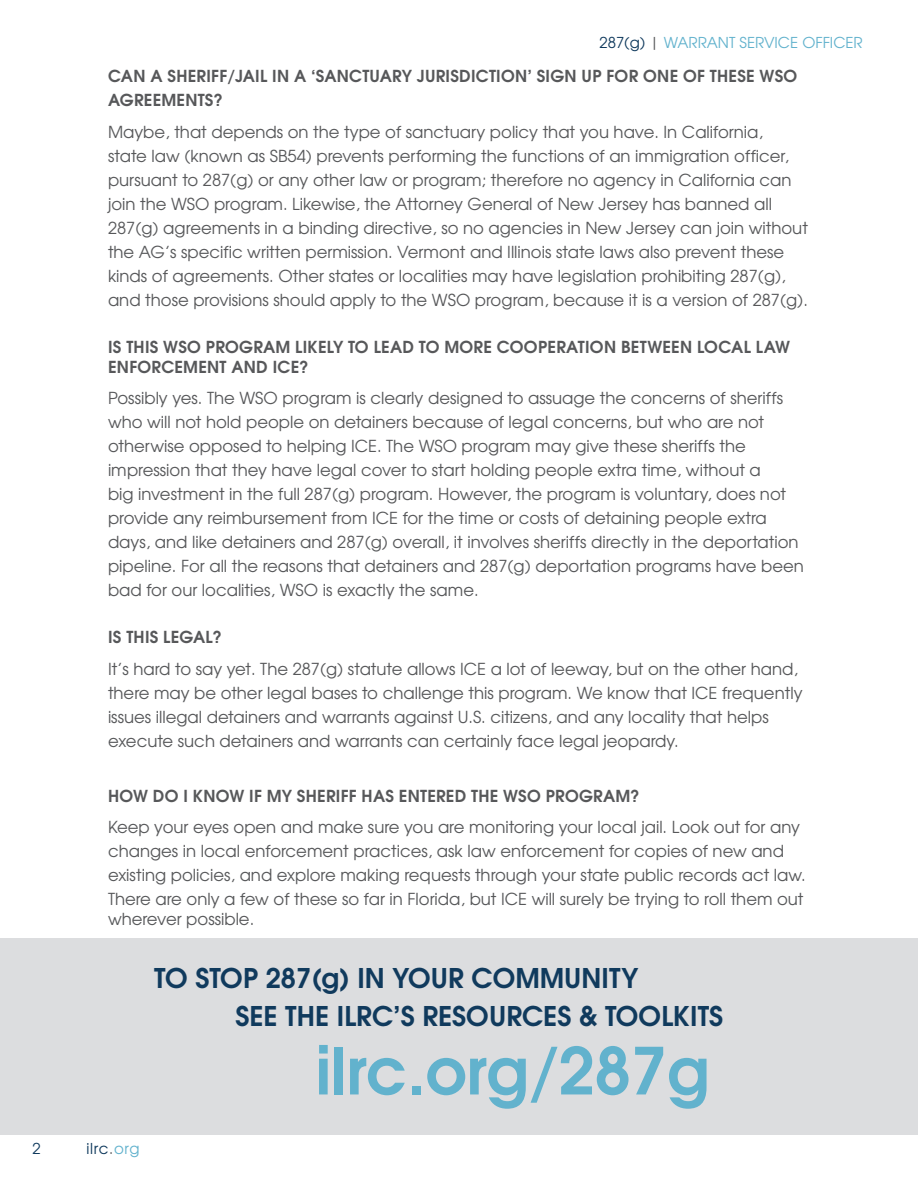
<style>
.page{position:relative;width:918px;height:1188px;background:#fff}
.page>*{position:absolute;margin:0;border:0;box-sizing:border-box;transform-origin:0 0}
.t1{font:700 64.5px "Te X Gyre Adventor";color:#62b2cd}
.t2{font:700 27.15px "Te X Gyre Adventor";color:#103a5d}
.t3{font:16.5px/24px "Te X Gyre Adventor";color:#57585a}
.t4{font:700 16.5px/24px "Te X Gyre Adventor";letter-spacing:.015em;color:#57585a}
.t5{font:15px "Te X Gyre Adventor";color:#62b2cd}
.t6{font:15px "Te X Gyre Adventor";letter-spacing:.05em;color:#103a5d}
.s1{color:#103a5d}
.s2{color:#57585a}
.s3{color:#62b2cd}
</style>
<div class="page">
<div style="left:0;top:938px;width:918px;height:196px;background:#dcdddf"></div>
<p class="t5" style="left:599px;top:31px;width:265px"><span class="s1">287(g)</span> <span class="s2">|</span> WARRANT SERVICE OFFICER</p>
<p class="t4" style="left:108px;top:63px;width:691px">CAN A SHERIFF/JAIL IN A ‘SANCTUARY JURISDICTION’ SIGN UP FOR ONE OF THESE WSO<br>AGREEMENTS?</p>
<p class="t3" style="left:108px;top:119px;width:701px">Maybe, that depends on the type of sanctuary policy that you have. In California,<br>state law (known as SB54) prevents performing the functions of an immigration officer, pursuant to 287(g) or any other law or program; therefore no agency in California can join the WSO program. Likewise, the Attorney General of New Jersey has banned all 287(g) agreements in a binding directive, so no agencies in New Jersey can join without the AG’s specific written permission. Vermont and Illinois state laws also prevent these kinds of agreements. Other states or localities may have legislation prohibiting 287(g), and those provisions should apply to the WSO program, because it is a version of 287(g).</p>
<p class="t4" style="left:108px;top:335px;width:683px;line-height:19.8px">IS THIS WSO PROGRAM LIKELY TO LEAD TO MORE COOPERATION BETWEEN LOCAL LAW<br>ENFORCEMENT AND ICE?</p>
<p class="t3" style="left:108px;top:385px;width:697px">Possibly yes. The WSO program is clearly designed to assuage the concerns of sheriffs who will not hold people on detainers because of legal concerns, but who are not otherwise opposed to helping ICE. The WSO program may give these sheriffs the impression that they have legal cover to start holding people extra time, without a<br>big investment in the full 287(g) program. However, the program is voluntary, does not provide any reimbursement from ICE for the time or costs of detaining people extra days, and like detainers and 287(g) overall, it involves sheriffs directly in the deportation pipeline. For all the reasons that detainers and 287(g) deportation programs have been bad for our localities, WSO is exactly the same.</p>
<p class="t4" style="left:108px;top:624px;width:116px">IS THIS LEGAL?</p>
<p class="t3" style="left:108px;top:656px;width:696px">It’s hard to say yet. The 287(g) statute allows ICE a lot of leeway, but on the other hand, there may be other legal bases to challenge this program. We know that ICE frequently issues illegal detainers and warrants against U.S. citizens, and any locality that helps execute such detainers and warrants can certainly face legal jeopardy.</p>
<p class="t4" style="left:108px;top:782px;width:533px">HOW DO I KNOW IF MY SHERIFF HAS ENTERED THE WSO PROGRAM?</p>
<p class="t3" style="left:108px;top:814px;width:699px">Keep your eyes open and make sure you are monitoring your local jail. Look out for any changes in local enforcement practices, ask law enforcement for copies of new and existing policies, and explore making requests through your state public records act law.<br>There are only a few of these so far in Florida, but ICE will surely be trying to roll them out</p>
<p class="t3" style="left:108px;top:906px;width:148px">wherever possible.</p>
<p class="t2" style="left:154px;top:955px;width:486px">TO STOP 287(g) IN YOUR COMMUNITY</p>
<p class="t2" style="left:235px;top:992px;width:489px">SEE THE ILRC’S RESOURCES &amp; TOOLKITS</p>
<p class="t1" style="left:316px;top:1015px;width:396px">ilrc.org/287g</p>
<p class="t6" style="left:32px;top:1136px;width:10px">2</p>
<p class="t6" style="left:86px;top:1136px;width:55px">ilrc<span class="s2">.</span><span class="s3">org</span></p>
</div>
